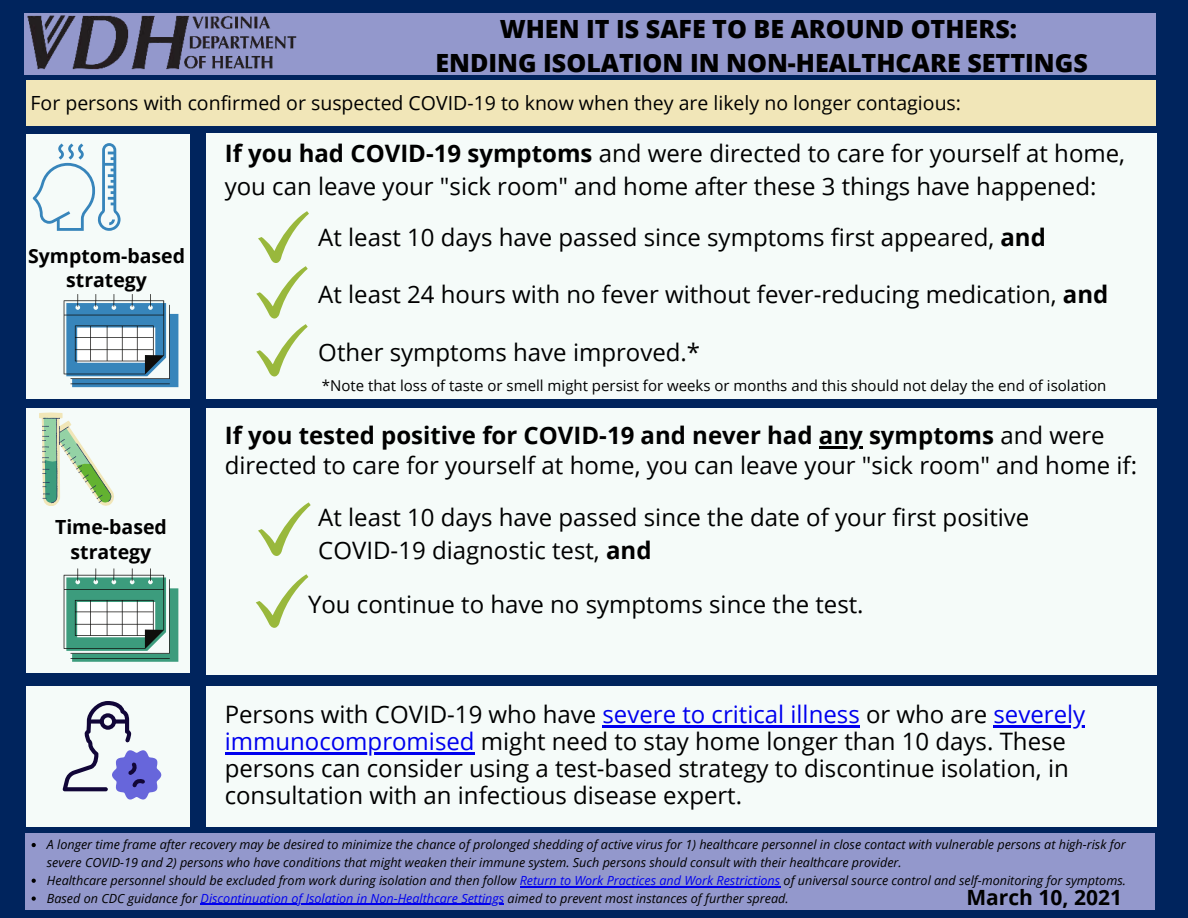
<style>
.page{position:relative;width:1188px;height:918px;background:#00245d}
.page>*{position:absolute;margin:0;border:0;box-sizing:border-box;transform-origin:0 0}
.t1{font:800 25.05px/34.5px "Open Sans";color:#000;text-align:center}
.t2{font:24px/27px "Open Sans";color:#000}
.t3{font:700 21px "Open Sans";color:#000}
.t4{font:19.5px "Open Sans";color:#000}
.t5{font:700 19.5px/24.8px "Open Sans";color:#000;text-align:center}
.t6{font:15px "Open Sans";color:#000}
.t7{font:italic 12.6px/17.9px "Open Sans";color:#000}
.s1{font-weight:700}
.s2{color:#00e}
</style>
<div class="page">
<div style="left:206px;top:134px;width:951px;height:265px;background:#f5fbf9"></div>
<div style="left:206px;top:408px;width:951px;height:267px;background:#f5fbf9"></div>
<div style="left:24px;top:13px;width:1132px;height:62px;background:#9398cc"></div>
<div style="left:25px;top:833px;width:1130px;height:76px;background:#9398cc"></div>
<svg style="left:256px;top:211px;width:53px;height:165px"></svg>
<svg style="left:258px;top:502px;width:53px;height:54px"></svg>
<img style="left:27px;top:15px;width:270px;height:55px">
<div style="left:206px;top:686px;width:950px;height:140px;background:#f5fbf9"></div>
<div style="left:26px;top:80px;width:1130px;height:46px;background:#f1e6b8"></div>
<svg style="left:256px;top:574px;width:52px;height:54px"></svg>
<div style="left:26px;top:134px;width:163px;height:265px;background:#f5fbf9"></div>
<div style="left:26px;top:686px;width:163px;height:140px;background:#f5fbf9"></div>
<svg style="left:33px;top:143px;width:88px;height:88px"></svg>
<svg style="left:64px;top:294px;width:114px;height:93px"></svg>
<div style="left:26px;top:408px;width:163px;height:265px;background:#f5fbf9"></div>
<svg style="left:64px;top:568px;width:114px;height:94px"></svg>
<svg style="left:39px;top:412px;width:75px;height:94px"></svg>
<svg style="left:63px;top:701px;width:98px;height:99px"></svg>
<hr style="left:603px;top:725px;width:257px;height:3px;background:#00e">
<hr style="left:993px;top:725px;width:92px;height:3px;background:#00e">
<hr style="left:225px;top:752px;width:250px;height:3px;background:#00e">
<hr style="left:819px;top:446px;width:44px;height:2px;background:#000">
<svg style="left:32px;top:843px;width:4px;height:4px"></svg>
<svg style="left:32px;top:879px;width:4px;height:4px"></svg>
<hr style="left:520px;top:886px;width:260px;height:1px;background:#00e">
<svg style="left:32px;top:896px;width:4px;height:5px"></svg>
<hr style="left:201px;top:904px;width:303px;height:1px;background:#00e">
<p class="t1" style="left:435px;top:10px;width:654px">WHEN IT IS SAFE TO BE AROUND OTHERS:<br>ENDING ISOLATION IN NON-HEALTHCARE SETTINGS</p>
<p class="t4" style="left:31px;top:90px;width:932px">For persons with confirmed or suspected COVID-19 to know when they are likely no longer contagious:</p>
<p class="t5" style="left:28px;top:243px;width:158px">Symptom-based strategy</p>
<p class="t5" style="left:55px;top:514px;width:113px">Time-based strategy</p>
<p class="t2" style="left:225px;top:136px;width:902px;line-height:32.7px"><span class="s1">If you had COVID-19 symptoms</span> and were directed to care for yourself at home, you can leave your "sick room" and home after these 3 things have happened:</p>
<p class="t2" style="left:318px;top:224px;width:729px">At least 10 days have passed since symptoms first appeared, <span class="s1">and</span></p>
<p class="t2" style="left:318px;top:280px;width:792px">At least 24 hours with no fever without fever-reducing medication, <span class="s1">and</span></p>
<p class="t2" style="left:318px;top:338px;width:383px">Other symptoms have improved.*</p>
<p class="t6" style="left:322px;top:376px;width:786px">*Note that loss of taste or smell might persist for weeks or months and this should not delay the end of isolation</p>
<p class="t2" style="left:225px;top:419px;width:914px;line-height:30.3px"><span class="s1">If you tested positive for COVID-19 and never had any symptoms</span> and were directed to care for yourself at home, you can leave your "sick room" and home if:</p>
<p class="t2" style="left:318px;top:500px;width:713px;line-height:32.7px">At least 10 days have passed since the date of your first positive<br>COVID-19 diagnostic test, <span class="s1">and</span></p>
<p class="t2" style="left:308px;top:590px;width:557px">You continue to have no symptoms since the test.</p>
<p class="t2" style="left:225px;top:700px;width:862px">Persons with COVID-19 who have <span class="s2">severe to critical illness</span> or who are <span class="s2">severely immunocompromised</span> might need to stay home longer than 10 days. These persons can consider using a test-based strategy to discontinue isolation, in consultation with an infectious disease expert.</p>
<p class="t7" style="left:47px;top:835px;width:1081px">A longer time frame after recovery may be desired to minimize the chance of prolonged shedding of active virus for 1) healthcare personnel in close contact with vulnerable persons at high-risk for severe COVID-19 and 2) persons who have conditions that might weaken their immune system. Such persons should consult with their healthcare provider.<br>Healthcare personnel should be excluded from work during isolation and then follow <span class="s2">Return to Work Practices and Work Restrictions</span> of universal source control and self-monitoring for symptoms.<br>Based on CDC guidance for <span class="s2">Discontinuation of Isolation in Non-Healthcare Settings</span> aimed to prevent most instances of further spread.</p>
<p class="t3" style="left:967px;top:882px;width:157px">March 10, 2021</p>
</div>
